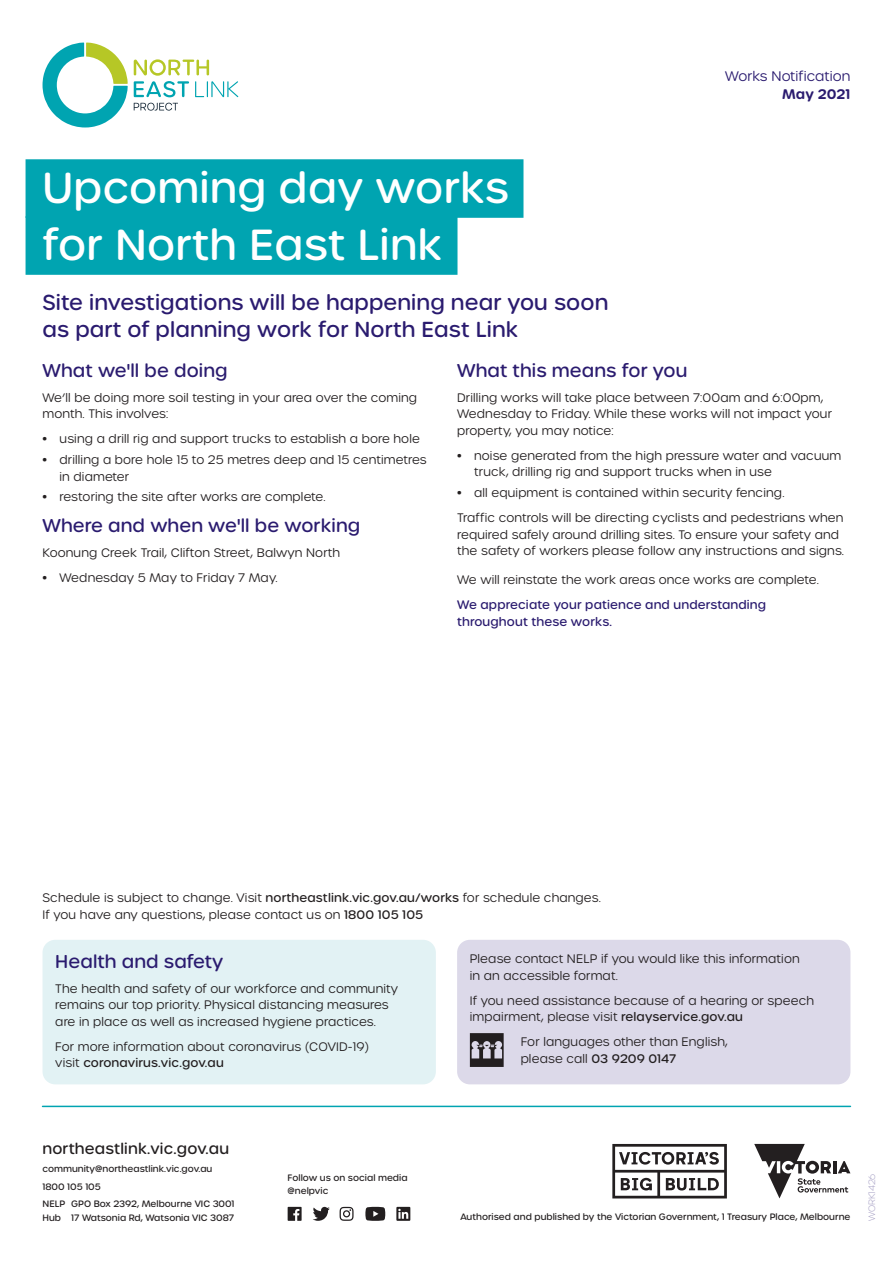
<style>
.page{position:relative;width:893px;height:1263px;background:#fff}
.page>*{position:absolute;margin:0;border:0;box-sizing:border-box;transform-origin:0 0}
.NELP_Title{font:500 42px "Urbane Rounded";letter-spacing:.005em;color:#fff}
.NELP_H2{font:500 21px/27px "Urbane Rounded";letter-spacing:.005em;color:#2a1b6f}
.NELP_H3{font:500 18px "Urbane Rounded";letter-spacing:.005em;color:#2a1b6f}
.t1{font:500 15px "Urbane Rounded";letter-spacing:.01em;color:#231f20}
.t2{font:300 13.5px "Urbane Rounded";letter-spacing:.005em;color:#2a1b6f}
.t3{font:600 13.5px "Urbane Rounded";letter-spacing:.005em;color:#2a1b6f}
.NELP_Body_After_Bul{font:300 12px/16.5px "Urbane Rounded";letter-spacing:.01em;color:#231f20}
.NELP_Body{font:300 12px/16.5px "Urbane Rounded";letter-spacing:.01em;color:#231f20}
.NELP_Body-2{font:500 12px/16.5px "Urbane Rounded";letter-spacing:.01em;color:#2a1b6f}
.t4{font:500 9px/17.7px "Urbane Rounded";color:#231f20}
.NELP_Footer_Item_Co{font:200 9px "Urbane Rounded";color:#a59fc4}
.s1{font-weight:500}
</style>
<div class="page">
<hr style="left:43px;top:1106px;width:807px;height:1px;background:#00a4b1">
<svg style="left:612px;top:1144px;width:115px;height:54px"></svg>
<svg style="left:754px;top:1144px;width:96px;height:54px"></svg>
<svg style="left:313px;top:1207px;width:17px;height:14px"></svg>
<svg style="left:288px;top:1207px;width:14px;height:14px"></svg>
<svg style="left:340px;top:1207px;width:14px;height:14px"></svg>
<svg style="left:365px;top:1207px;width:20px;height:14px"></svg>
<svg style="left:396px;top:1207px;width:14px;height:14px"></svg>
<div style="left:26px;top:159px;width:497px;height:59px;background:#00a4b1"></div>
<div style="left:26px;top:216px;width:431px;height:59px;background:#00a4b1"></div>
<div style="left:43px;top:940px;width:393px;height:144px;background:#e2f2f4;border-radius:13px"></div>
<div style="left:457px;top:940px;width:393px;height:144px;background:#dcd9e9;border-radius:13px"></div>
<svg style="left:470px;top:1033px;width:34px;height:34px"></svg>
<svg style="left:134px;top:59px;width:104px;height:38px"></svg>
<svg style="left:134px;top:103px;width:44px;height:8px"></svg>
<svg style="left:43px;top:43px;width:85px;height:84px"></svg>
<p class="t2" style="left:725px;top:68px;width:127px">Works Notification</p>
<p class="t3" style="left:782px;top:85px;width:70px">May 2021</p>
<p class="NELP_Title" style="left:43px;top:160px;width:468px">Upcoming day works</p>
<p class="NELP_Title" style="left:43px;top:217px;width:402px">for North East Link</p>
<p class="NELP_H2" style="left:43px;top:289px;width:567px">Site investigations will be happening near you soon as part of planning work for North East Link</p>
<p class="NELP_H3" style="left:43px;top:358px;width:187px">What we'll be doing</p>
<p class="NELP_Body" style="left:43px;top:389px;width:376px">We’ll be doing more soil testing in your area over the coming month. This involves:</p>
<p class="NELP_Body_After_Bul" style="left:43px;top:431px;width:379px"><span class="s1">•</span> using a drill rig and support trucks to establish a bore hole</p>
<p class="NELP_Body_After_Bul" style="left:60px;top:451px;width:369px;text-indent:-17px"><span class="s1">•</span> drilling a bore hole 15 to 25 metres deep and 15 centimetres in diameter</p>
<p class="NELP_Body_After_Bul" style="left:43px;top:489px;width:285px"><span class="s1">•</span> restoring the site after works are complete.</p>
<p class="NELP_H3" style="left:43px;top:514px;width:319px">Where and when we'll be working</p>
<p class="NELP_Body" style="left:43px;top:545px;width:299px">Koonung Creek Trail, Clifton Street, Balwyn North</p>
<p class="NELP_Body_After_Bul" style="left:43px;top:570px;width:236px"><span class="s1">•</span> Wednesday 5 May to Friday 7 May.</p>
<p class="NELP_H3" style="left:457px;top:358px;width:232px">What this means for you</p>
<p class="NELP_Body" style="left:457px;top:389px;width:376px">Drilling works will take place between 7:00am and 6:00pm,<br>Wednesday to Friday. While these works will not impact your property, you may notice:</p>
<p class="NELP_Body_After_Bul" style="left:474px;top:447px;width:369px;text-indent:-17px"><span class="s1">•</span> noise generated from the high pressure water and vacuum truck, drilling rig and support trucks when in use</p>
<p class="NELP_Body_After_Bul" style="left:457px;top:484px;width:329px"><span class="s1">•</span> all equipment is contained within security fencing.</p>
<p class="NELP_Body_After_Bul" style="left:457px;top:509px;width:388px">Traffic controls will be directing cyclists and pedestrians when required safely around drilling sites. To ensure your safety and the safety of workers please follow any instructions and signs.</p>
<p class="NELP_Body_After_Bul" style="left:457px;top:572px;width:363px">We will reinstate the work areas once works are complete.</p>
<p class="NELP_Body-2" style="left:457px;top:597px;width:311px">We appreciate your patience and understanding throughout these works.</p>
<p class="NELP_Body_After_Bul" style="left:43px;top:889px;width:560px">Schedule is subject to change. Visit <span class="s1">northeastlink.vic.gov.au/works</span> for schedule changes.<br>If you have any questions, please contact us on <span class="s1">1800 105 105</span></p>
<h3 class="NELP_H3" style="left:55px;top:949px;width:170px">Health and safety</h3>
<p class="NELP_Body_After_Bul" style="left:55px;top:980px;width:344px">The health and safety of our workforce and community remains our top priority. Physical distancing measures are in place as well as increased hygiene practices.</p>
<p class="NELP_Body_After_Bul" style="left:55px;top:1038px;width:315px">For more information about coronavirus (COVID-19) visit <span class="s1">coronavirus.vic.gov.au</span></p>
<p class="NELP_Body_After_Bul" style="left:470px;top:950px;width:331px">Please contact NELP if you would like this information in an accessible format.</p>
<p class="NELP_Body_After_Bul" style="left:470px;top:992px;width:346px">If you need assistance because of a hearing or speech impairment, please visit <span class="s1">relayservice.gov.au</span></p>
<p class="NELP_Body_After_Bul" style="left:521px;top:1033px;width:209px">For languages other than English, please call <span class="s1">03 9209 0147</span></p>
<p class="t1" style="left:43px;top:1139px;width:188px">northeastlink.vic.gov.au</p>
<p class="t4" style="left:43px;top:1160px;width:193px">community@northeastlink.vic.gov.au<br>1800 105 105<br>NELP GPO Box 2392, Melbourne VIC 3001</p>
<p class="t4" style="left:43px;top:1209px;width:193px">Hub 17 Watsonia Rd, Watsonia VIC 3087</p>
<p class="t4" style="left:288px;top:1170px;width:122px;line-height:13.5px">Follow us on social media @nelpvic</p>
<p class="t4" style="left:460px;top:1208px;width:391px">Authorised and published by the Victorian Government, 1 Treasury Place, Melbourne</p>
<p class="NELP_Footer_Item_Co" style="left:866px;top:1221px;width:49px;rotate:-90deg">WORK1426</p>
</div>
